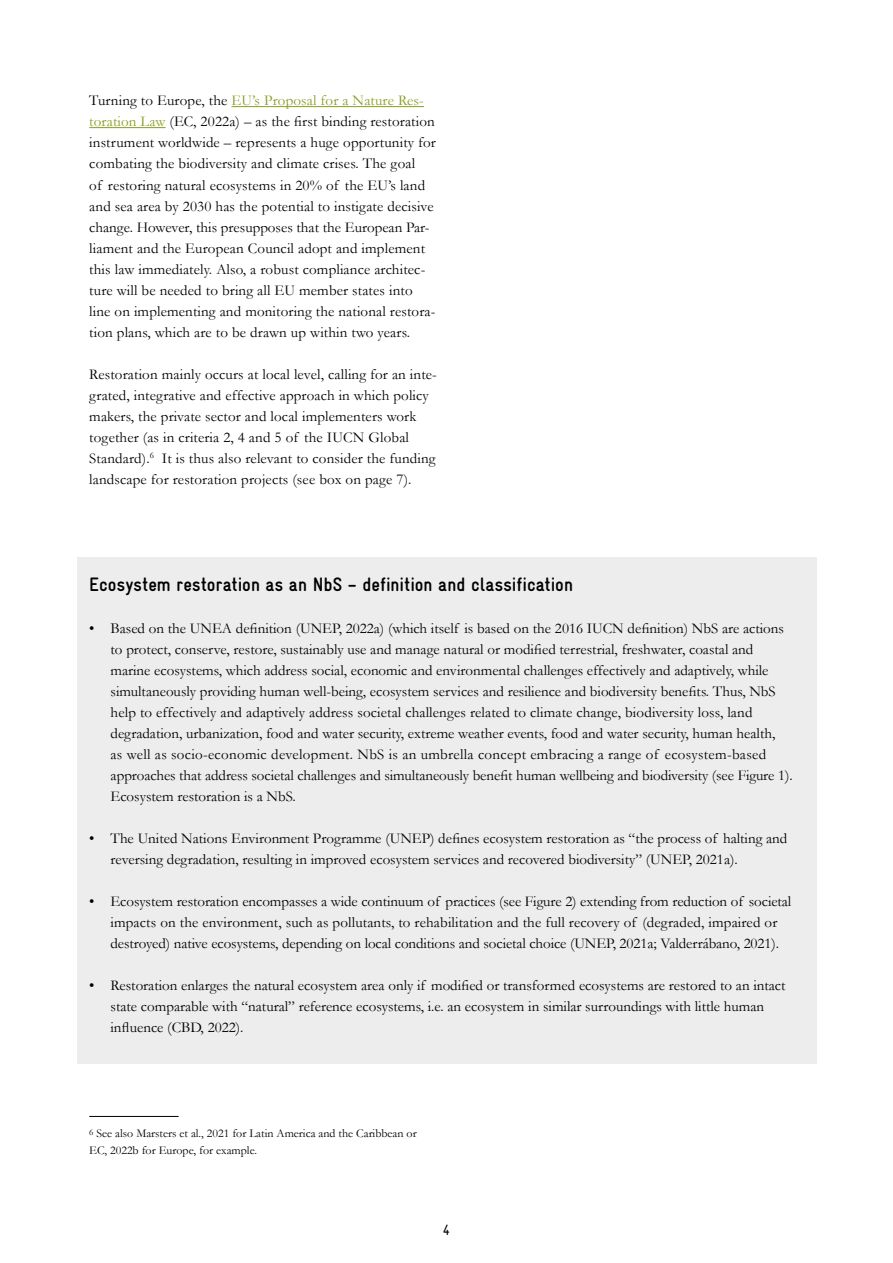
<style>
.page{position:relative;width:893px;height:1263px;background:#fff}
.page>*{position:absolute;margin:0;border:0;box-sizing:border-box;transform-origin:0 0}
.t1{font:700 19.5px "Gravur Condensed";color:#000}
.t2{font:15px/21px "Garamond";color:#000}
.t3{font:15px "Gravur Condensed";color:#000}
.t4{font:12px/16.5px "Garamond";color:#000}
.s1{color:#8b9c22}
</style>
<div class="page">
<hr style="left:89px;top:1116px;width:90px;height:1px;background:#000">
<hr style="left:232px;top:106px;width:192px;height:1px;background:#8b9c22">
<hr style="left:89px;top:127px;width:77px;height:1px;background:#8b9c22">
<div style="left:77px;top:557px;width:739px;height:506px;background:#ededed"></div>
<p class="t2" style="left:89px;top:90px;width:348px">Turning to Europe, the <span class="s1">EU’s Proposal for a Nature Res&shy;toration Law</span> (EC, 2022a) – as the first binding restoration instrument worldwide – represents a huge opportunity for combating the biodiversity and climate crises. The goal<br>of restoring natural ecosystems in 20% of the EU’s land and sea area by 2030 has the potential to instigate decisive change. However, this presupposes that the European Par&shy;liament and the European Council adopt and implement this law immediately. Also, a robust compliance architec&shy;ture will be needed to bring all EU member states into line on implementing and monitoring the national restora&shy;tion plans, which are to be drawn up within two years.</p>
<p class="t2" style="left:89px;top:363px;width:349px">Restoration mainly occurs at local level, calling for an inte&shy;grated, integrative and effective approach in which policy makers, the private sector and local implementers work together (as in criteria 2, 4 and 5 of the IUCN Global Standard).<sup>6</sup> It is thus also relevant to consider the funding landscape for restoration projects (see box on page 7).</p>
<h1 class="t1" style="left:89px;top:573px;width:485px">Ecosystem restoration as an NbS – definition and classification</h1>
<p class="t2" style="left:111px;top:617px;width:684px;text-indent:-21px">• Based on the UNEA definition (UNEP, 2022a) (which itself is based on the 2016 IUCN definition) NbS are actions to protect, conserve, restore, sustainably use and manage natural or modified terrestrial, freshwater, coastal and marine ecosystems, which address social, economic and environmental challenges effectively and adaptively, while simultaneously providing human well-being, ecosystem services and resilience and biodiversity benefits. Thus, NbS help to effectively and adaptively address societal challenges related to climate change, biodiversity loss, land degradation, urbanization, food and water security, extreme weather events, food and water security, human health,<br>as well as socio-economic development. NbS is an umbrella concept embracing a range of ecosystem-based approaches that address societal challenges and simultaneously benefit human wellbeing and biodiversity (see Figure 1).<br>Ecosystem restoration is a NbS.</p>
<p class="t2" style="left:111px;top:827px;width:678px;text-indent:-21px">• The United Nations Environment Programme (UNEP) defines ecosystem restoration as “the process of halting and reversing degradation, resulting in improved ecosystem services and recovered biodiversity” (UNEP, 2021a).</p>
<p class="t2" style="left:111px;top:890px;width:682px;text-indent:-21px">• Ecosystem restoration encompasses a wide continuum of practices (see Figure 2) extending from reduction of societal impacts on the environment, such as pollutants, to rehabilitation and the full recovery of (degraded, impaired or destroyed) native ecosystems, depending on local conditions and societal choice (UNEP, 2021a; Valderrábano, 2021).</p>
<p class="t2" style="left:111px;top:974px;width:677px;text-indent:-21px">• Restoration enlarges the natural ecosystem area only if modified or transformed ecosystems are restored to an intact state comparable with “natural” reference ecosystems, i.e. an ecosystem in similar surroundings with little human influence (CBD, 2022).</p>
<p class="t4" style="left:89px;top:1125px;width:329px"><sup>6</sup> See also Marsters et al., 2021 for Latin America and the Caribbean or<br>EC, 2022b for Europe, for example.</p>
<p class="t3" style="left:443px;top:1221px;width:9px">4</p>
</div>
